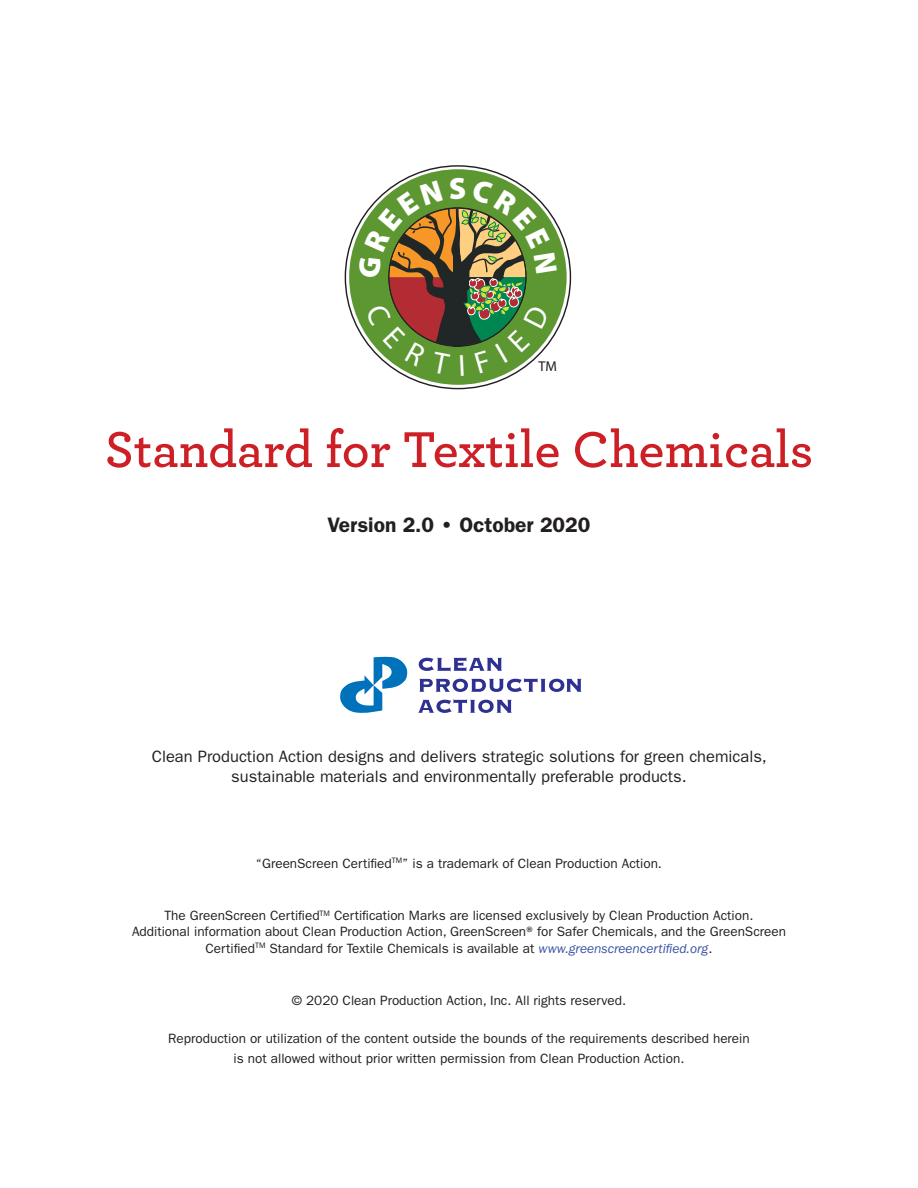
<style>
.page{position:relative;width:918px;height:1188px;background:#fff}
.page>*{position:absolute;margin:0;border:0;box-sizing:border-box;transform-origin:0 0}
.t1{font:600 52.8px "Archer Pro";color:#cd2026}
.t2{font:600 21px "ITC Franklin Gothic Std";color:#231f20}
.t3{font:16.5px/19.8px "ITC Franklin Gothic Std";color:#231f20;text-align:center}
.t4{font:14.25px "Myriad";color:#231f20}
.t5{font:13.5px/16.2px "ITC Franklin Gothic Std";color:#231f20;text-align:center}
.s1{font-style:italic;color:#3853a3}
</style>
<div class="page">
<div style="left:349px;top:169px;width:218px;height:216px;background:#5c9731;border-radius:50%"></div>
<svg style="left:340px;top:656px;width:67px;height:57px"></svg>
<svg style="left:419px;top:657px;width:83px;height:14px"></svg>
<svg style="left:419px;top:678px;width:163px;height:14px"></svg>
<svg style="left:418px;top:699px;width:94px;height:14px"></svg>
<svg style="left:358px;top:165px;width:199px;height:211px"></svg>
<p class="t4" style="left:539px;top:359px;width:20px">TM</p>
<h1 class="t1" style="left:105px;top:410px;width:710px">Standard for Textile Chemicals</h1>
<h2 class="t2" style="left:328px;top:512px;width:264px">Version 2.0 • October 2020</h2>
<p class="t3" style="left:152px;top:747px;width:617px">Clean Production Action designs and delivers strategic solutions for green chemicals, sustainable materials and environmentally preferable products.</p>
<p class="t5" style="left:256px;top:855px;width:408px">“GreenScreen Certified<sup>TM</sup>” is a trademark of Clean Production Action.</p>
<p class="t5" style="left:132px;top:908px;width:656px">The GreenScreen Certified<sup>TM</sup> Certification Marks are licensed exclusively by Clean Production Action.<br>Additional information about Clean Production Action, GreenScreen® for Safer Chemicals, and the GreenScreen<br>Certified<sup>TM</sup> Standard for Textile Chemicals is available at <span class="s1">www.greenscreencertified.org</span>.</p>
<p class="t5" style="left:292px;top:992px;width:336px">© 2020 Clean Production Action, Inc. All rights reserved.</p>
<p class="t5" style="left:168px;top:1029px;width:583px;line-height:19.8px">Reproduction or utilization of the content outside the bounds of the requirements described herein is not allowed without prior written permission from Clean Production Action.</p>
</div>
